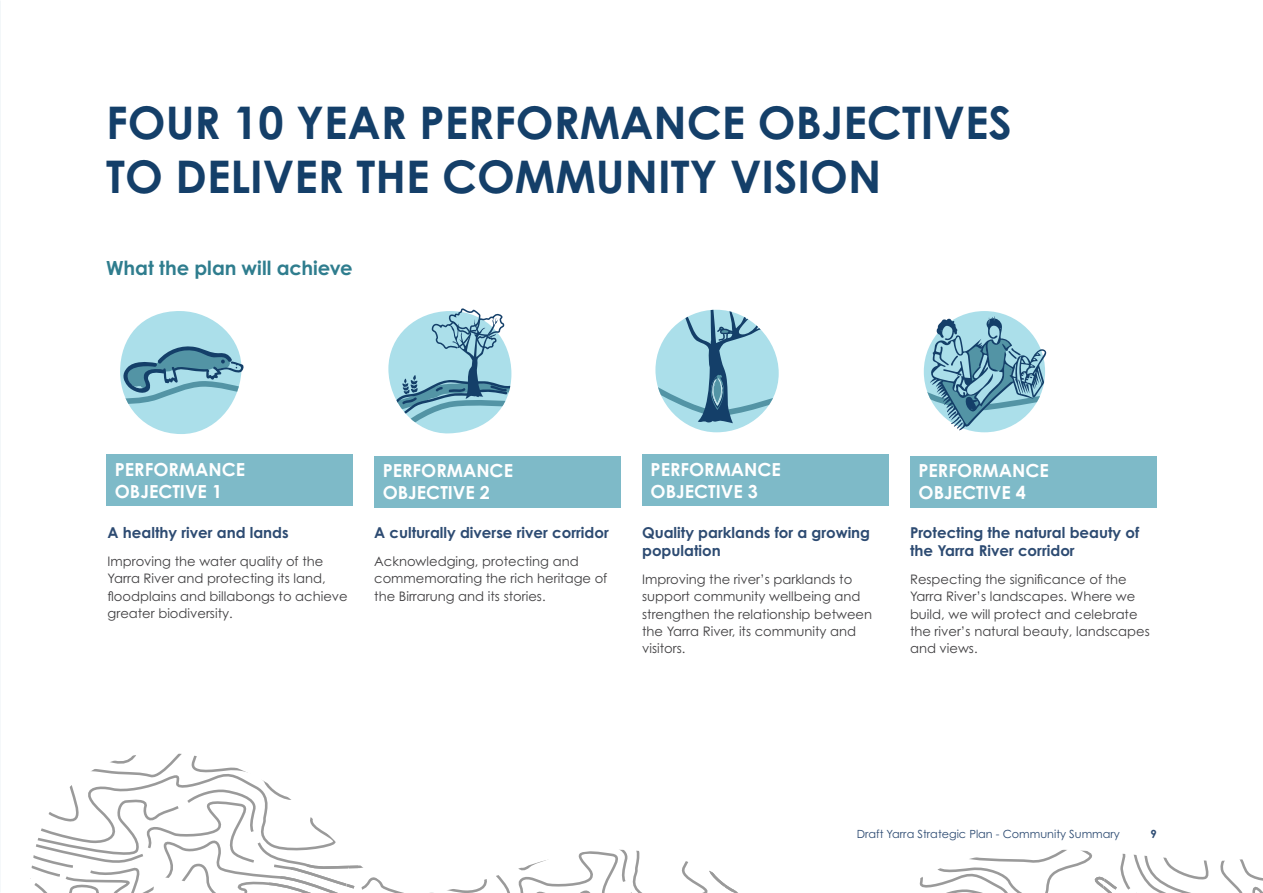
<style>
.page{position:relative;width:1263px;height:893px;background:#fff}
.page>*{position:absolute;margin:0;border:0;box-sizing:border-box;transform-origin:0 0}
.t1{font:700 45px/54px "Century Gothic Pro";color:#143f69}
.t2{font:700 19.5px "Century Gothic Pro";color:#2f7d8e}
.t3{font:700 18px/21.6px "Century Gothic Pro";color:#fff}
.t4{font:700 15px/18px "Century Gothic Pro";color:#2d4b72}
.t5{font:13.2px/17.2px "Century Gothic Pro";color:#414042}
.t6{font:11.25px "Century Gothic Pro";color:#2d4b72}
.t7{font:700 11.25px "Century Gothic Pro";color:#2d4b72}
</style>
<div class="page">
<svg style="left:30px;top:753px;width:1233px;height:140px"></svg>
<svg style="left:120px;top:311px;width:124px;height:123px"></svg>
<svg style="left:388px;top:308px;width:123px;height:126px"></svg>
<div style="left:655px;top:310px;width:124px;height:122px;background:#abdfea;border-radius:50%"></div>
<svg style="left:655px;top:310px;width:124px;height:113px"></svg>
<svg style="left:924px;top:316px;width:122px;height:114px"></svg>
<div style="left:106px;top:454px;width:247px;height:52px;background:#7ebac8"></div>
<div style="left:642px;top:454px;width:247px;height:52px;background:#7ebac8"></div>
<div style="left:374px;top:456px;width:247px;height:51px;background:#7ebac8"></div>
<div style="left:910px;top:456px;width:247px;height:51px;background:#7ebac8"></div>
<h1 class="t1" style="left:106px;top:95px;width:907px">FOUR 10 YEAR PERFORMANCE OBJECTIVES<br>TO DELIVER THE COMMUNITY VISION</h1>
<h2 class="t2" style="left:106px;top:256px;width:248px">What the plan will achieve</h2>
<h3 class="t3" style="left:115px;top:458px;width:132px">PERFORMANCE<br>OBJECTIVE 1</h3>
<h3 class="t3" style="left:651px;top:458px;width:132px">PERFORMANCE<br>OBJECTIVE 3</h3>
<h3 class="t3" style="left:383px;top:460px;width:132px">PERFORMANCE<br>OBJECTIVE 2</h3>
<h3 class="t3" style="left:918px;top:460px;width:132px">PERFORMANCE<br>OBJECTIVE 4</h3>
<p class="t4" style="left:108px;top:524px;width:183px">A healthy river and lands</p>
<p class="t5" style="left:108px;top:553px;width:242px">Improving the water quality of the Yarra River and protecting its land, floodplains and billabongs to achieve greater biodiversity.</p>
<p class="t4" style="left:374px;top:524px;width:236px">A culturally diverse river corridor</p>
<p class="t5" style="left:374px;top:553px;width:235px">Acknowledging, protecting and commemorating the rich heritage of the Birrarung and its stories.</p>
<p class="t4" style="left:642px;top:524px;width:230px">Quality parklands for a growing population</p>
<p class="t5" style="left:642px;top:571px;width:231px">Improving the river’s parklands to support community wellbeing and strengthen the relationship between the Yarra River, its community and visitors.</p>
<p class="t4" style="left:910px;top:524px;width:231px">Protecting the natural beauty of the Yarra River corridor</p>
<p class="t5" style="left:910px;top:571px;width:241px">Respecting the significance of the<br>Yarra River’s landscapes. Where we build, we will protect and celebrate the river’s natural beauty, landscapes and views.</p>
<p class="t6" style="left:857px;top:827px;width:265px">Draft Yarra Strategic Plan - Community Summary</p>
<p class="t7" style="left:1150px;top:827px;width:8px">9</p>
</div>
